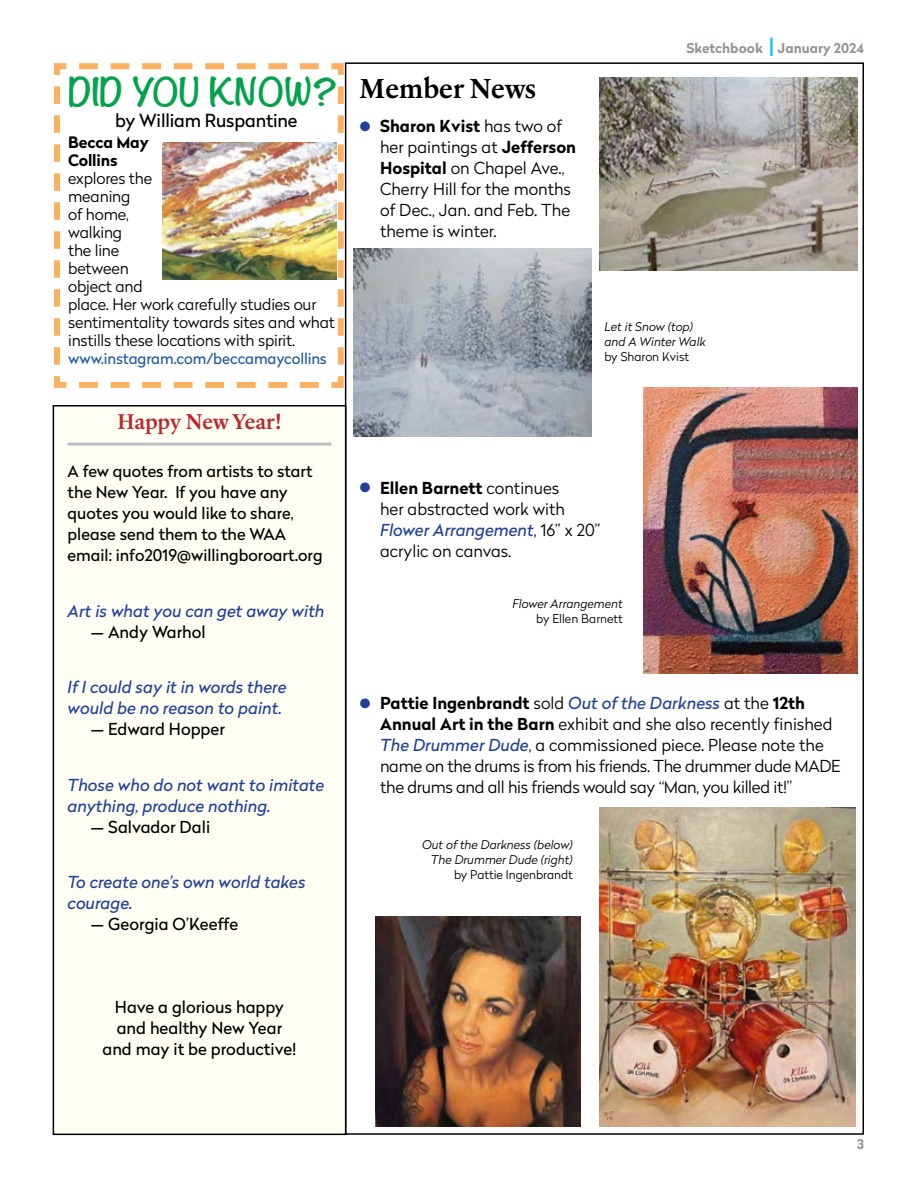
<style>
.page{position:relative;width:918px;height:1188px;background:#fff}
.page>*{position:absolute;margin:0;border:0;box-sizing:border-box;transform-origin:0 0}
.t1{font:700 34.5px "Noteworthy";letter-spacing:-.02em;color:#03a24b}
.t2{font:700 27px "Erato";color:#000}
.t3{font:700 21px "Erato";color:#b8292f}
.t4{font:18px "Radikal";letter-spacing:-.01em;color:#000}
.t5{font:300 16.5px/21px "Radikal";letter-spacing:-.02em;color:#000}
.t6{font:300 16.5px/21px "Radikal";color:#000}
.t7{font:italic 16.5px/21px "Radikal";color:#21409a}
.t8{font:16.5px/21px "Radikal";color:#000;text-align:center}
.t9{font:16.2px/21px "Radikal";color:#000}
.t10{font:300 15.75px/18px "Radikal";letter-spacing:-.01em;color:#000}
.t11{font:700 15.75px/18px "Radikal";letter-spacing:-.01em;color:#000}
.t12{font:15px "Radikal";letter-spacing:-.01em;color:#215e9e}
.t13{font:700 13.5px "Radikal";color:#939598}
.t14{font:italic 300 12px/15px "Radikal";color:#000}
.t15{font:300 12px "Radikal";color:#000}
.s1{color:#21409a}
.s2{font-weight:700}
.s3{font-weight:400;font-size:25.2px;color:#00c0f3}
.s4{font-weight:400;font-style:italic;color:#21409a}
</style>
<div class="page">
<svg style="left:54px;top:62px;width:293px;height:329px"></svg>
<img style="left:162px;top:143px;width:174px;height:136px">
<div style="left:52px;top:404px;width:295px;height:732px;background:#fffef2"></div>
<img style="left:354px;top:248px;width:238px;height:189px">
<img style="left:599px;top:77px;width:258px;height:193px">
<img style="left:643px;top:388px;width:214px;height:286px">
<img style="left:599px;top:808px;width:257px;height:319px">
<img style="left:376px;top:917px;width:205px;height:210px">
<h1 class="t1" style="left:68px;top:61px;width:271px">DID YOU KNOW?</h1>
<p class="t4" style="left:115px;top:107px;width:184px">by William Ruspantine</p>
<p class="t11" style="left:68px;top:132px;width:82px">Becca May<br>Collins</p>
<p class="t10" style="left:68px;top:169px;width:268px">explores the<br>meaning<br>of home,<br>walking<br>the line<br>between<br>object and<br>place. Her work carefully studies our sentimentality towards sites and what instills these locations with spirit.</p>
<p class="t12" style="left:68px;top:348px;width:260px">www.instagram.com/beccamaycollins</p>
<p class="t3" style="left:117px;top:408px;width:166px">Happy New Year!</p>
<p class="t9" style="left:68px;top:460px;width:257px">A few quotes from artists to start the New Year. If you have any quotes you would like to share, please send them to the WAA email: info2019@willingboroart.org</p>
<p class="t7" style="left:68px;top:599px;width:258px">Art is what you can get away with</p>
<p class="t8" style="left:91px;top:620px;width:116px">— Andy Warhol</p>
<p class="t7" style="left:68px;top:676px;width:220px">If I could say it in words there would be no reason to paint.</p>
<p class="t8" style="left:91px;top:718px;width:135px">— Edward Hopper</p>
<p class="t7" style="left:68px;top:774px;width:258px">Those who do not want to imitate anything, produce nothing.</p>
<p class="t8" style="left:91px;top:815px;width:121px">— Salvador Dali</p>
<p class="t7" style="left:68px;top:871px;width:239px">To create one’s own world takes courage.</p>
<p class="t8" style="left:91px;top:913px;width:149px">— Georgia O’Keeffe</p>
<h2 class="t2" style="left:360px;top:70px;width:177px">Member News</h2>
<p class="t6" style="left:380px;top:115px;width:197px;text-indent:-20px"><span class="s1">●</span> <span class="s2">Sharon Kvist</span> has two of her paintings at <span class="s2">Jefferson<br>Hospital</span> on Chapel Ave.,<br>Cherry Hill for the months of Dec., Jan. and Feb. The theme is winter.</p>
<p class="t13" style="left:686px;top:39px;width:179px">Sketchbook <span class="s3">I</span> January 2024</p>
<p class="t14" style="left:604px;top:319px;width:103px">Let it Snow (top) and A Winter Walk</p>
<p class="t15" style="left:604px;top:349px;width:86px">by Sharon Kvist</p>
<p class="t6" style="left:380px;top:477px;width:222px;text-indent:-20px"><span class="s1">●</span> <span class="s2">Ellen Barnett</span> continues<br>her abstracted work with<br><span class="s4">Flower Arrangement</span>, 16” x 20” acrylic on canvas.</p>
<p class="t14" style="left:513px;top:595px;width:112px">Flower Arrangement</p>
<p class="t15" style="left:536px;top:610px;width:88px">by Ellen Barnett</p>
<p class="t5" style="left:380px;top:692px;width:462px;text-indent:-20px"><span class="s1">●</span> <span class="s2">Pattie Ingenbrandt</span> sold <span class="s4">Out of the Darkness</span> at the <span class="s2">12th Annual Art in the Barn</span> exhibit and she also recently finished <span class="s4">The Drummer Dude</span>, a commissioned piece. Please note the name on the drums is from his friends. The drummer dude MADE the drums and all his friends would say “Man, you killed it!”</p>
<p class="t14" style="left:422px;top:837px;width:152px;text-align:right">Out of the Darkness (below)<br>The Drummer Dude (right)</p>
<p class="t15" style="left:454px;top:867px;width:120px">by Pattie Ingenbrandt</p>
<p class="t8" style="left:102px;top:996px;width:196px">Have a glorious happy and healthy New Year and may it be productive!</p>
<p class="t13" style="left:857px;top:1134px;width:9px">3</p>
</div>
